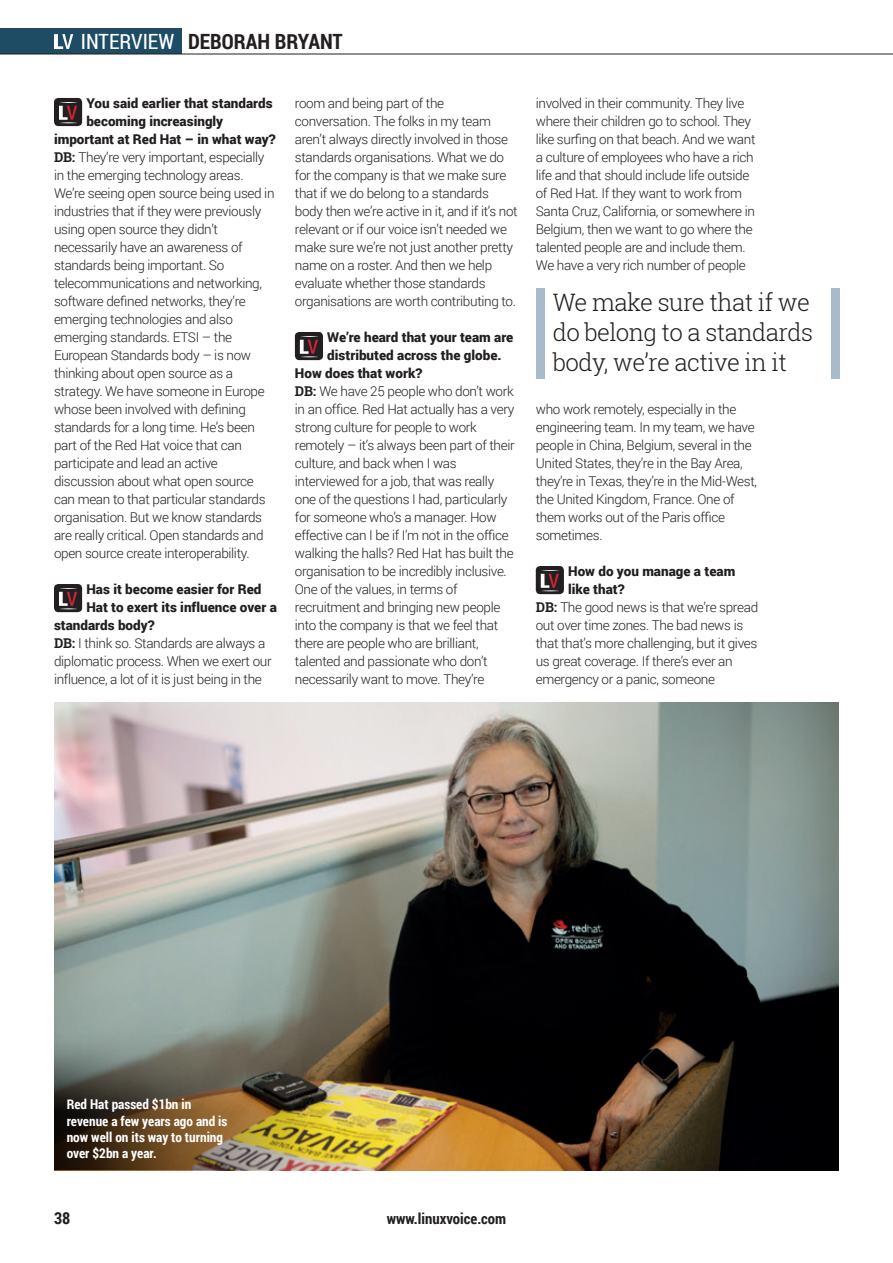
<style>
.page{position:relative;width:893px;height:1263px;background:#fff}
.page>*{position:absolute;margin:0;border:0;box-sizing:border-box;transform-origin:0 0}
.t1{font:300 24px/30px "Roboto Slab";letter-spacing:-.025em;color:#231f20}
.t2{font:700 21px "Roboto Condensed";color:#231f20}
.t3{font:700 16.5px "Roboto Condensed";color:#231f20}
.t4{font:700 15px "Roboto Condensed";color:#231f20}
.t5{font:300 13.5px/18px "Roboto";letter-spacing:-.025em;color:#231f20}
.t6{font:900 13.5px "Roboto";color:#231f20}
.t7{font:700 13.5px/16.2px "Roboto Condensed";color:#fff}
.s1{font-weight:400;color:#fff}
.s2{font-family:"Roboto Slab";font-weight:700}
</style>
<div class="page">
<img style="left:55px;top:702px;width:783px;height:468px">
<div style="left:0;top:28px;width:181px;height:26px;background:#1e4c65"></div>
<svg style="left:54px;top:34px;width:19px;height:15px"></svg>
<hr style="left:0;top:54px;width:893px;height:1px;background:#231f20">
<div style="left:54px;top:98px;width:28px;height:28px;background:#231f20;border-radius:4px"></div>
<svg style="left:59px;top:102px;width:18px;height:22px"></svg>
<div style="left:54px;top:584px;width:28px;height:28px;background:#231f20;border-radius:4px"></div>
<svg style="left:59px;top:588px;width:18px;height:22px"></svg>
<div style="left:295px;top:332px;width:28px;height:28px;background:#231f20;border-radius:4px"></div>
<svg style="left:300px;top:336px;width:18px;height:22px"></svg>
<div style="left:536px;top:566px;width:28px;height:28px;background:#231f20;border-radius:4px"></div>
<svg style="left:541px;top:570px;width:18px;height:22px"></svg>
<img style="left:54px;top:1026px;width:320px;height:144px">
<div style="left:536px;top:288px;width:8px;height:90px;background:#a9bbcb"></div>
<div style="left:831px;top:288px;width:8px;height:90px;background:#a9bbcb"></div>
<h2 class="t2" style="left:81px;top:27px;width:263px"><span class="s1">INTERVIEW</span> DEBORAH BRYANT</h2>
<p class="t6" style="left:86px;top:94px;width:188px">You said earlier that standards</p>
<p class="t6" style="left:86px;top:112px;width:138px">becoming increasingly</p>
<p class="t6" style="left:54px;top:130px;width:223px">important at Red Hat – in what way?</p>
<p class="t5" style="left:54px;top:148px;width:212px"><span class="s2">DB:</span> They’re very important, especially</p>
<p class="t5" style="left:54px;top:166px;width:191px">in the emerging technology areas.</p>
<p class="t5" style="left:54px;top:184px;width:222px">We’re seeing open source being used in</p>
<p class="t5" style="left:54px;top:202px;width:209px">industries that if they were previously</p>
<p class="t5" style="left:54px;top:220px;width:165px">using open source they didn’t</p>
<p class="t5" style="left:54px;top:238px;width:190px">necessarily have an awareness of</p>
<p class="t5" style="left:54px;top:256px;width:172px">standards being important. So</p>
<p class="t5" style="left:54px;top:274px;width:210px">telecommunications and networking,</p>
<p class="t5" style="left:54px;top:292px;width:193px">software defined networks, they’re</p>
<p class="t5" style="left:54px;top:310px;width:181px">emerging technologies and also</p>
<p class="t5" style="left:54px;top:328px;width:180px">emerging standards. ETSI – the</p>
<p class="t5" style="left:54px;top:346px;width:199px">European Standards body – is now</p>
<p class="t5" style="left:54px;top:364px;width:181px">thinking about open source as a</p>
<p class="t5" style="left:54px;top:382px;width:212px">strategy. We have someone in Europe</p>
<p class="t5" style="left:54px;top:400px;width:193px">whose been involved with defining</p>
<p class="t5" style="left:54px;top:418px;width:202px">standards for a long time. He’s been</p>
<p class="t5" style="left:54px;top:436px;width:190px">part of the Red Hat voice that can</p>
<p class="t5" style="left:54px;top:454px;width:165px">participate and lead an active</p>
<p class="t5" style="left:54px;top:472px;width:201px">discussion about what open source</p>
<p class="t5" style="left:54px;top:490px;width:213px">can mean to that particular standards</p>
<p class="t5" style="left:54px;top:508px;width:210px">organisation. But we know standards</p>
<p class="t5" style="left:54px;top:526px;width:211px">are really critical. Open standards and</p>
<p class="t5" style="left:54px;top:544px;width:197px">open source create interoperability.</p>
<p class="t6" style="left:86px;top:580px;width:177px">Has it become easier for Red</p>
<p class="t6" style="left:86px;top:598px;width:192px">Hat to exert its influence over a</p>
<p class="t6" style="left:54px;top:616px;width:102px">standards body?</p>
<p class="t5" style="left:54px;top:634px;width:213px"><span class="s2">DB:</span> I think so. Standards are always a</p>
<p class="t5" style="left:54px;top:652px;width:219px">diplomatic process. When we exert our</p>
<p class="t5" style="left:54px;top:670px;width:209px">influence, a lot of it is just being in the</p>
<p class="t5" style="left:295px;top:94px;width:224px">room and being part of the conversation. The folks in my team aren’t always directly involved in those standards organisations. What we do for the company is that we make sure that if we do belong to a standards body then we’re active in it, and if it’s not relevant or if our voice isn’t needed we make sure we’re not just another pretty name on a roster. And then we help evaluate whether those standards organisations are worth contributing to.</p>
<p class="t6" style="left:327px;top:328px;width:188px">We’re heard that your team are</p>
<p class="t6" style="left:327px;top:346px;width:176px">distributed across the globe.</p>
<p class="t6" style="left:295px;top:364px;width:129px">How does that work?</p>
<p class="t5" style="left:295px;top:382px;width:220px"><span class="s2">DB:</span> We have 25 people who don’t work</p>
<p class="t5" style="left:295px;top:400px;width:221px">in an office. Red Hat actually has a very</p>
<p class="t5" style="left:295px;top:418px;width:183px">strong culture for people to work</p>
<p class="t5" style="left:295px;top:436px;width:221px">remotely – it’s always been part of their</p>
<p class="t5" style="left:295px;top:454px;width:163px">culture, and back when I was</p>
<p class="t5" style="left:295px;top:472px;width:201px">interviewed for a job, that was really</p>
<p class="t5" style="left:295px;top:490px;width:214px">one of the questions I had, particularly</p>
<p class="t5" style="left:295px;top:508px;width:203px">for someone who’s a manager. How</p>
<p class="t5" style="left:295px;top:526px;width:215px">effective can I be if I’m not in the office</p>
<p class="t5" style="left:295px;top:544px;width:220px">walking the halls? Red Hat has built the</p>
<p class="t5" style="left:295px;top:562px;width:213px">organisation to be incredibly inclusive.</p>
<p class="t5" style="left:295px;top:580px;width:164px">One of the values, in terms of</p>
<p class="t5" style="left:295px;top:598px;width:207px">recruitment and bringing new people</p>
<p class="t5" style="left:295px;top:616px;width:205px">into the company is that we feel that</p>
<p class="t5" style="left:295px;top:634px;width:185px">there are people who are brilliant,</p>
<p class="t5" style="left:295px;top:652px;width:194px">talented and passionate who don’t</p>
<p class="t5" style="left:295px;top:670px;width:191px">necessarily want to move. They’re</p>
<p class="t5" style="left:536px;top:94px;width:221px">involved in their community. They live where their children go to school. They like surfing on that beach. And we want a culture of employees who have a rich life and that should include life outside of Red Hat. If they want to work from Santa Cruz, California, or somewhere in Belgium, then we want to go where the talented people are and include them.<br>We have a very rich number of people</p>
<h1 class="t1" style="left:553px;top:286px;width:262px">We make sure that if we do belong to a standards body, we’re active in it</h1>
<p class="t5" style="left:536px;top:400px;width:223px">who work remotely, especially in the engineering team. In my team, we have people in China, Belgium, several in the United States, they’re in the Bay Area, they’re in Texas, they’re in the Mid-West, the United Kingdom, France. One of them works out of the Paris office sometimes.</p>
<p class="t6" style="left:568px;top:562px;width:169px">How do you manage a team</p>
<p class="t6" style="left:568px;top:580px;width:58px">like that?</p>
<p class="t5" style="left:536px;top:598px;width:224px"><span class="s2">DB:</span> The good news is that we’re spread</p>
<p class="t5" style="left:536px;top:616px;width:209px">out over time zones. The bad news is</p>
<p class="t5" style="left:536px;top:634px;width:223px">that that’s more challenging, but it gives</p>
<p class="t5" style="left:536px;top:652px;width:198px">us great coverage. If there’s ever an</p>
<p class="t5" style="left:536px;top:670px;width:181px">emergency or a panic, someone</p>
<p class="t7" style="left:67px;top:1096px;width:162px">Red Hat passed $1bn in revenue a few years ago and is now well on its way to turning over $2bn a year.</p>
<p class="t3" style="left:54px;top:1207px;width:18px">38</p>
<p class="t4" style="left:387px;top:1208px;width:121px">www.linuxvoice.com</p>
</div>
